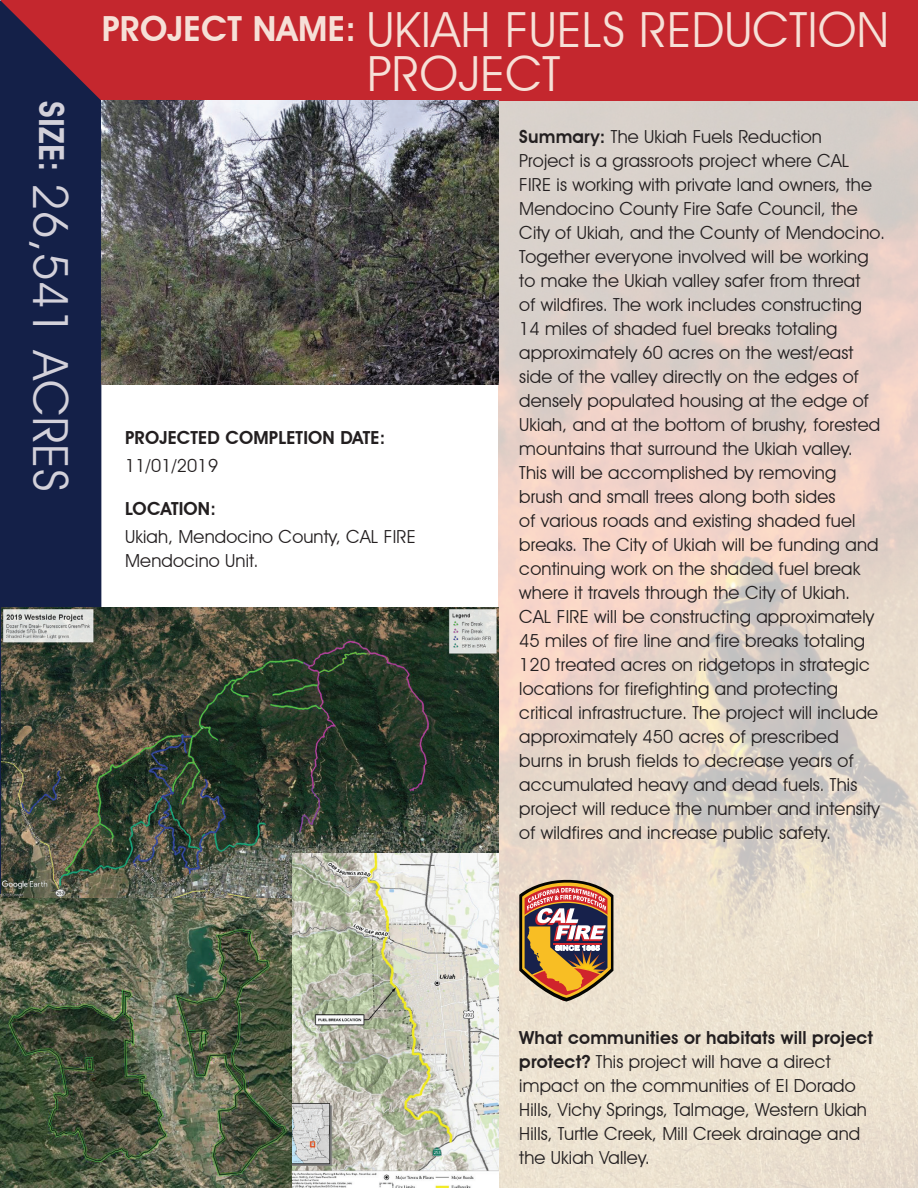
<style>
.page{position:relative;width:918px;height:1188px;background:#fff}
.page>*{position:absolute;margin:0;border:0;box-sizing:border-box;transform-origin:0 0}
.t1{font:48.45px/44.1px "Avant Garde IT Cby BT";letter-spacing:.01em;color:#f6e0d7}
.t2{font:48.45px "Avant Garde IT Cby BT";letter-spacing:.01em;color:#d3d1da}
.t3{font:18px/24px "Avant Garde IT Cby BT";letter-spacing:.01em;color:#231f20}
.t4{font:600 18px "Avant Garde IT Cby BT";letter-spacing:.01em;color:#231f20}
.s1{font-weight:600;font-size:34.65px}
.s2{font-weight:600}
</style>
<div class="page">
<img style="left:499px;top:101px;width:418px;height:1087px">
<div style="left:1px;top:0;width:917px;height:101px;background:#c4272e"></div>
<svg style="left:0;top:0;width:101px;height:894px;background:#222045"></svg>
<svg style="left:917px;top:101px;width:1px;height:1087px"></svg>
<svg style="left:519px;top:875px;width:94px;height:127px;background:#ab8163"></svg>
<img style="left:101px;top:101px;width:398px;height:283px">
<img style="left:0;top:894px;width:292px;height:294px">
<img style="left:1px;top:608px;width:498px;height:289px">
<img style="left:292px;top:853px;width:207px;height:335px">
<h1 class="t2" style="left:80px;top:101px;width:393px;rotate:90deg"><span class="s1">SIZE:</span> 26,541 ACRES</h1>
<h1 class="t1" style="left:367px;top:7px;width:523px;text-indent:-266px"><span class="s1">PROJECT NAME:</span> UKIAH FUELS REDUCTION<br>PROJECT</h1>
<p class="t4" style="left:125px;top:427px;width:262px">PROJECTED COMPLETION DATE:</p>
<p class="t3" style="left:125px;top:454px;width:94px">11/01/2019</p>
<p class="t4" style="left:125px;top:497px;width:92px">LOCATION:</p>
<p class="t3" style="left:125px;top:524px;width:292px">Ukiah, Mendocino County, CAL FIRE<br>Mendocino Unit.</p>
<p class="t3" style="left:519px;top:125px;width:367px"><span class="s2">Summary:</span> The Ukiah Fuels Reduction<br>Project is a grassroots project where CAL FIRE is working with private land owners, the Mendocino County Fire Safe Council, the City of Ukiah, and the County of Mendocino.<br>Together everyone involved will be working to make the Ukiah valley safer from threat<br>of wildfires. The work includes constructing 14 miles of shaded fuel breaks totaling approximately 60 acres on the west/east side of the valley directly on the edges of densely populated housing at the edge of Ukiah, and at the bottom of brushy, forested mountains that surround the Ukiah valley.<br>This will be accomplished by removing<br>brush and small trees along both sides<br>of various roads and existing shaded fuel breaks. The City of Ukiah will be funding and continuing work on the shaded fuel break where it travels through the City of Ukiah.<br>CAL FIRE will be constructing approximately 45 miles of fire line and fire breaks totaling 120 treated acres on ridgetops in strategic locations for firefighting and protecting critical infrastructure. The project will include approximately 450 acres of prescribed burns in brush fields to decrease years of accumulated heavy and dead fuels. This project will reduce the number and intensity of wildfires and increase public safety.</p>
<p class="t3" style="left:519px;top:1026px;width:355px"><span class="s2">What communities or habitats will project protect?</span> This project will have a direct impact on the communities of El Dorado Hills, Vichy Springs, Talmage, Western Ukiah Hills, Turtle Creek, Mill Creek drainage and the Ukiah Valley.</p>
</div>
